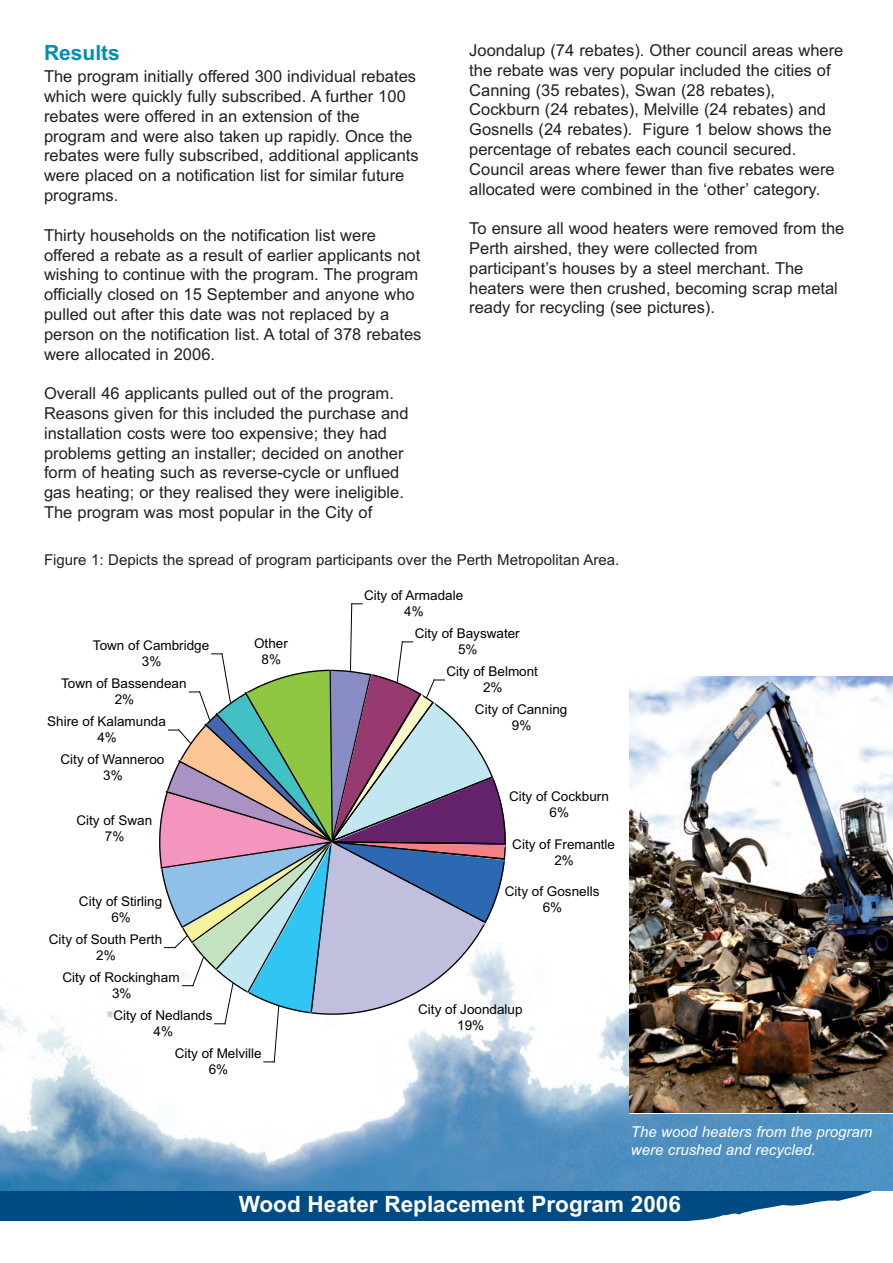
<style>
.page{position:relative;width:893px;height:1263px;background:#fff}
.page>*{position:absolute;margin:0;border:0;box-sizing:border-box;transform-origin:0 0}
.t1{font:700 22.5px "Arial";color:#fff}
.t2{font:700 21px "Arial";color:#008fb3}
.t3{font:16.5px/19.8px "Arial";color:#231f20}
.t4{font:15px "Arial";color:#231f20}
.t5{font:italic 15px/18px "Arial";color:#fff}
.t6{font:13.5px/16.2px "Arial";color:#000;text-align:center}
</style>
<div class="page">
<img style="left:0;top:969px;width:893px;height:222px">
<img style="left:630px;top:677px;width:263px;height:435px">
<svg style="left:0;top:1191px;width:872px;height:29px;background:#175b8f"></svg>
<svg style="left:159px;top:603px;width:347px;height:460px"></svg>
<p class="t3" style="left:469px;top:40px;width:376px">Joondalup (74 rebates). Other council areas where the rebate was very popular included the cities of Canning (35 rebates), Swan (28 rebates), Cockburn (24 rebates), Melville (24 rebates) and Gosnells (24 rebates). Figure 1 below shows the percentage of rebates each council secured.<br>Council areas where fewer than five rebates were allocated were combined in the ‘other’ category.</p>
<p class="t3" style="left:469px;top:219px;width:377px">To ensure all wood heaters were removed from the Perth airshed, they were collected from participant’s houses by a steel merchant. The heaters were then crushed, becoming scrap metal ready for recycling (see pictures).</p>
<p class="t2" style="left:44px;top:41px;width:77px">Results</p>
<p class="t3" style="left:44px;top:67px;width:376px">The program initially offered 300 individual rebates which were quickly fully subscribed. A further 100 rebates were offered in an extension of the program and were also taken up rapidly. Once the rebates were fully subscribed, additional applicants were placed on a notification list for similar future programs.</p>
<p class="t3" style="left:44px;top:225px;width:379px">Thirty households on the notification list were offered a rebate as a result of earlier applicants not wishing to continue with the program. The program officially closed on 15 September and anyone who pulled out after this date was not replaced by a person on the notification list. A total of 378 rebates were allocated in 2006.</p>
<p class="t3" style="left:44px;top:383px;width:366px">Overall 46 applicants pulled out of the program.<br>Reasons given for this included the purchase and installation costs were too expensive; they had problems getting an installer; decided on another form of heating such as reverse-cycle or unflued gas heating; or they realised they were ineligible.<br>The program was most popular in the City of</p>
<p class="t4" style="left:44px;top:551px;width:577px">Figure 1: Depicts the spread of program participants over the Perth Metropolitan Area.</p>
<p class="t6" style="left:93px;top:637px;width:118px">Town of Cambridge<br>3%</p>
<p class="t6" style="left:254px;top:635px;width:35px">Other<br>8%</p>
<p class="t6" style="left:61px;top:675px;width:127px">Town of Bassendean<br>2%</p>
<p class="t6" style="left:47px;top:713px;width:120px">Shire of Kalamunda<br>4%</p>
<p class="t6" style="left:61px;top:751px;width:105px">City of Wanneroo<br>3%</p>
<p class="t6" style="left:76px;top:812px;width:77px">City of Swan<br>7%</p>
<p class="t6" style="left:79px;top:893px;width:85px">City of Stirling<br>6%</p>
<p class="t6" style="left:49px;top:931px;width:115px">City of South Perth<br>2%</p>
<p class="t6" style="left:62px;top:969px;width:119px">City of Rockingham<br>3%</p>
<p class="t6" style="left:113px;top:1007px;width:101px">City of Nedlands<br>4%</p>
<p class="t6" style="left:175px;top:1045px;width:89px">City of Melville<br>6%</p>
<p class="t6" style="left:364px;top:587px;width:101px">City of Armadale<br>4%</p>
<p class="t6" style="left:415px;top:625px;width:107px">City of Bayswater<br>5%</p>
<p class="t6" style="left:446px;top:663px;width:93px">City of Belmont<br>2%</p>
<p class="t6" style="left:475px;top:701px;width:94px">City of Canning<br>9%</p>
<p class="t6" style="left:509px;top:788px;width:101px">City of Cockburn<br>6%</p>
<p class="t6" style="left:512px;top:836px;width:104px">City of Fremantle<br>2%</p>
<p class="t6" style="left:505px;top:883px;width:96px">City of Gosnells<br>6%</p>
<p class="t6" style="left:418px;top:1001px;width:106px">City of Joondalup<br>19%</p>
<p class="t5" style="left:631px;top:1122px;width:243px">The wood heaters from the program were crushed and recycled.</p>
<h1 class="t1" style="left:239px;top:1191px;width:444px">Wood Heater Replacement Program 2006</h1>
</div>
